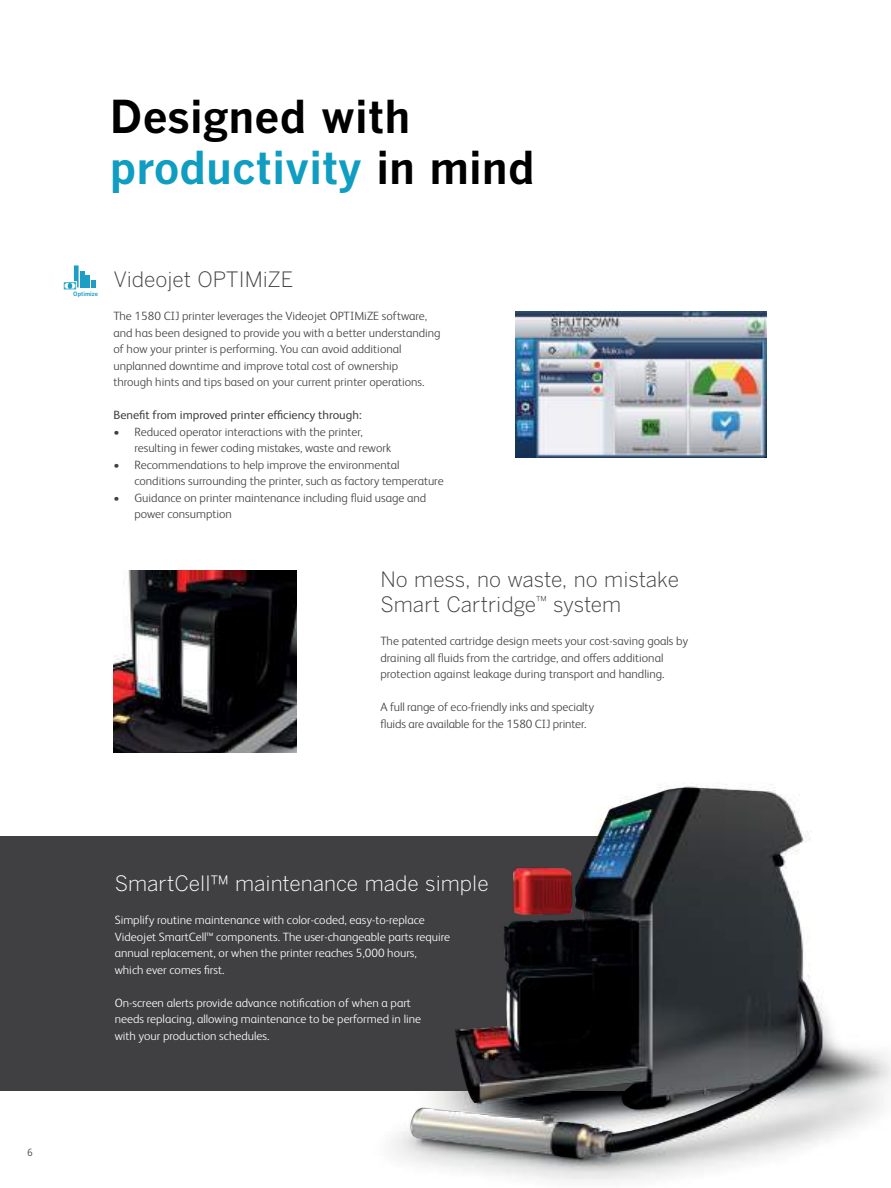
<style>
.page{position:relative;width:891px;height:1188px;background:#fff}
.page>*{position:absolute;margin:0;border:0;box-sizing:border-box;transform-origin:0 0}
.t1{font:700 45px/51px "Benton Gothic";color:#000}
.t2{font:300 21px/25.5px "Benton Gothic";color:#404042}
.t3{font:300 21px "Benton Gothic";color:#fff}
.t4{font:300 12px/16.5px "FS Albert Pro";color:#404042}
.t5{font:300 12px/16.5px "FS Albert Pro";color:#fff}
.t6{font:12px "FS Albert Pro";color:#404042}
.t7{font:300 10.5px "FS Albert Pro";color:#404042}
.t8{font:700 6px "Benton Gothic";color:#1e9ec5}
.s1{color:#0f9dc1}
</style>
<div class="page">
<div style="left:0;top:836px;width:741px;height:255px;background:#404042"></div>
<img style="left:516px;top:311px;width:250px;height:147px">
<hr style="left:80px;top:271px;width:4px;height:16px;background:#1e9ec5">
<div style="left:85px;top:275px;width:5px;height:12px;background:#1e9ec5"></div>
<svg style="left:91px;top:280px;width:5px;height:7px"></svg>
<svg style="left:64px;top:265px;width:15px;height:24px"></svg>
<img style="left:113px;top:570px;width:184px;height:182px">
<img style="left:392px;top:784px;width:499px;height:396px">
<h1 class="t1" style="left:110px;top:92px;width:426px">Designed with <span class="s1">productivity</span> in mind</h1>
<p class="t8" style="left:73px;top:290px;width:26px">Optimize</p>
<h2 class="t2" style="left:113px;top:268px;width:182px">Videojet OPTIMiZE</h2>
<p class="t4" style="left:113px;top:307px;width:329px">The 1580 CIJ printer leverages the Videojet OPTIMiZE software, and has been designed to provide you with a better understanding of how your printer is performing. You can avoid additional unplanned downtime and improve total cost of ownership<br>through hints and tips based on your current printer operations.</p>
<p class="t6" style="left:113px;top:407px;width:250px">Benefit from improved printer efficiency through:</p>
<p class="t4" style="left:134px;top:423px;width:258px;text-indent:-21px">• Reduced operator interactions with the printer, resulting in fewer coding mistakes, waste and rework</p>
<p class="t4" style="left:134px;top:456px;width:311px;text-indent:-21px">• Recommendations to help improve the environmental conditions surrounding the printer, such as factory temperature</p>
<p class="t4" style="left:134px;top:489px;width:293px;text-indent:-21px">• Guidance on printer maintenance including fluid usage and power consumption</p>
<h2 class="t2" style="left:380px;top:567px;width:300px">No mess, no waste, no mistake<br>Smart Cartridge<sup>™</sup> system</h2>
<p class="t4" style="left:380px;top:632px;width:309px">The patented cartridge design meets your cost-saving goals by draining all fluids from the cartridge, and offers additional protection against leakage during transport and handling.</p>
<p class="t4" style="left:380px;top:698px;width:215px">A full range of eco-friendly inks and specialty fluids are available for the 1580 CIJ printer.</p>
<p class="t7" style="left:27px;top:1145px;width:7px">6</p>
<h2 class="t3" style="left:115px;top:872px;width:376px">SmartCell™ maintenance made simple</h2>
<p class="t5" style="left:115px;top:911px;width:337px">Simplify routine maintenance with color-coded, easy-to-replace Videojet SmartCell™ components. The user-changeable parts require annual replacement, or when the printer reaches 5,000 hours,<br>which ever comes first.</p>
<p class="t5" style="left:115px;top:994px;width:308px">On-screen alerts provide advance notification of when a part needs replacing, allowing maintenance to be performed in line with your production schedules.</p>
</div>
